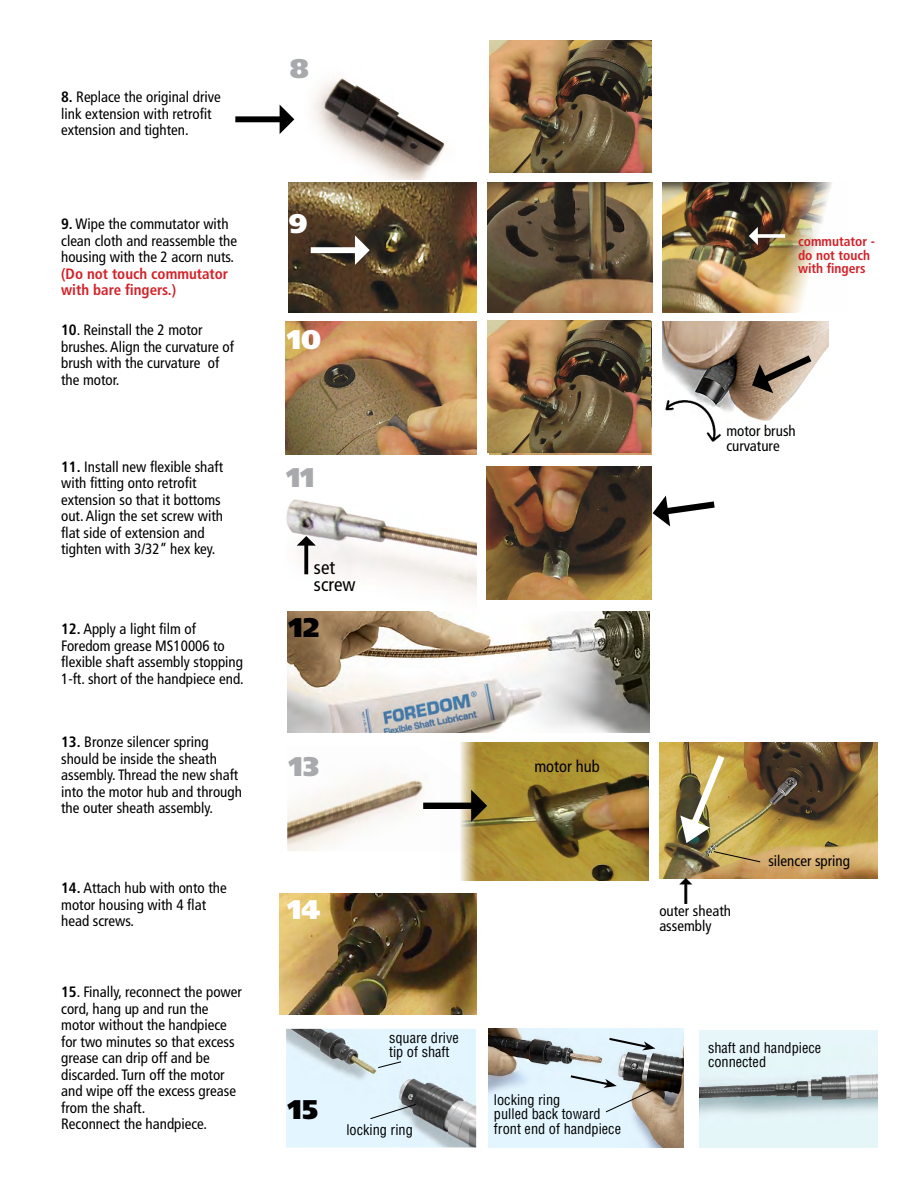
<style>
.page{position:relative;width:918px;height:1188px;background:#fff}
.page>*{position:absolute;margin:0;border:0;box-sizing:border-box;transform-origin:0 0}
.t1{font:900 27px "Frutiger LT Std";color:#fff}
.t2{font:900 27px "Frutiger LT Std";color:#a7a9ac}
.t3{font:900 27px "Frutiger LT Std";color:#000}
.t4{font:condensed 19.05px/17px "Frutiger LT Std";color:#000}
.t5{font:condensed 16.5px "Frutiger LT Std";color:#000}
.t6{font:condensed 15px/16.5px "Frutiger LT Std";color:#000}
.t7{font:700 condensed 15px/16.5px "Frutiger LT Std";color:#d2232a}
.t8{font:condensed 14.4px/14.4px "Helvetica";color:#000}
.t9{font:700 condensed 13.5px/13.5px "Frutiger LT Std";color:#d2232a}
.s1{font-weight:700}
</style>
<div class="page">
<img style="left:286px;top:500px;width:191px;height:112px">
<img style="left:487px;top:467px;width:165px;height:133px">
<img style="left:289px;top:183px;width:188px;height:129px">
<img style="left:662px;top:183px;width:170px;height:129px">
<img style="left:487px;top:183px;width:166px;height:129px">
<img style="left:287px;top:774px;width:137px;height:77px">
<img style="left:460px;top:742px;width:189px;height:138px">
<img style="left:287px;top:612px;width:362px;height:120px">
<img style="left:280px;top:894px;width:197px;height:121px">
<img style="left:489px;top:322px;width:162px;height:133px">
<img style="left:286px;top:322px;width:191px;height:133px">
<img style="left:286px;top:1029px;width:190px;height:119px">
<img style="left:488px;top:1029px;width:196px;height:119px">
<img style="left:700px;top:1031px;width:178px;height:117px">
<svg style="left:369px;top:1103px;width:48px;height:17px"></svg>
<svg style="left:377px;top:1061px;width:25px;height:8px"></svg>
<svg style="left:607px;top:1036px;width:48px;height:14px"></svg>
<svg style="left:568px;top:1074px;width:91px;height:39px;background:#bcc3c4"></svg>
<img style="left:659px;top:742px;width:219px;height:136px">
<img style="left:662px;top:322px;width:167px;height:120px">
<img style="left:489px;top:40px;width:163px;height:132px">
<img style="left:488px;top:321px;width:162px;height:132px">
<img style="left:313px;top:77px;width:132px;height:103px">
<svg style="left:650px;top:489px;width:2px;height:40px"></svg>
<svg style="left:749px;top:227px;width:36px;height:18px"></svg>
<svg style="left:297px;top:536px;width:19px;height:38px"></svg>
<svg style="left:423px;top:790px;width:64px;height:33px"></svg>
<img style="left:672px;top:751px;width:89px;height:112px">
<svg style="left:745px;top:343px;width:72px;height:57px;background:#c6b09c"></svg>
<svg style="left:311px;top:235px;width:59px;height:31px;background:#3c2d20"></svg>
<svg style="left:679px;top:878px;width:14px;height:1px"></svg>
<p class="t6" style="left:61px;top:89px;width:161px"><span class="s1">8.</span> Replace the original drive link extension with retrofit extension and tighten.</p>
<p class="t6" style="left:61px;top:216px;width:178px"><span class="s1">9.</span> Wipe the commutator with clean cloth and reassemble the housing with the 2 acorn nuts.</p>
<p class="t7" style="left:61px;top:265px;width:169px">(Do not touch commutator with bare fingers.)</p>
<p class="t6" style="left:61px;top:322px;width:174px"><span class="s1">10</span>. Reinstall the 2 motor brushes. Align the curvature of brush with the curvature of the motor.</p>
<p class="t6" style="left:61px;top:458px;width:163px"><span class="s1">11.</span> Install new flexible shaft with fitting onto retrofit extension so that it bottoms out. Align the set screw with flat side of extension and tighten with 3/32” hex key.</p>
<p class="t6" style="left:61px;top:621px;width:184px"><span class="s1">12.</span> Apply a light film of<br>Foredom grease MS10006 to flexible shaft assembly stopping<br>1-ft. short of the handpiece end.</p>
<p class="t6" style="left:61px;top:734px;width:182px"><span class="s1">13.</span> Bronze silencer spring should be inside the sheath assembly. Thread the new shaft into the motor hub and through the outer sheath assembly.</p>
<p class="t6" style="left:61px;top:880px;width:167px"><span class="s1">14.</span> Attach hub with onto the motor housing with 4 flat head screws.</p>
<p class="t6" style="left:61px;top:984px;width:182px"><span class="s1">15</span>. Finally, reconnect the power cord, hang up and run the motor without the handpiece for two minutes so that excess grease can drip off and be discarded. Turn off the motor and wipe off the excess grease from the shaft.<br>Reconnect the handpiece.</p>
<h1 class="t2" style="left:290px;top:52px;width:20px">8</h1>
<h1 class="t1" style="left:289px;top:207px;width:20px">9</h1>
<h1 class="t1" style="left:287px;top:323px;width:36px">10</h1>
<h1 class="t2" style="left:287px;top:461px;width:30px">11</h1>
<p class="t4" style="left:314px;top:560px;width:43px">set screw</p>
<h1 class="t3" style="left:289px;top:611px;width:32px">12</h1>
<p class="t9" style="left:798px;top:235px;width:79px">commutator - do not touch with fingers</p>
<p class="t6" style="left:726px;top:423px;width:71px;line-height:15px">motor brush curvature</p>
<h1 class="t2" style="left:289px;top:750px;width:32px">13</h1>
<p class="t5" style="left:534px;top:757px;width:67px">motor hub</p>
<p class="t6" style="left:768px;top:853px;width:83px">silencer spring</p>
<h1 class="t1" style="left:287px;top:893px;width:35px">14</h1>
<p class="t6" style="left:659px;top:903px;width:73px;line-height:15px">outer sheath assembly</p>
<p class="t8" style="left:389px;top:1030px;width:71px">square drive tip of shaft</p>
<p class="t8" style="left:708px;top:1040px;width:115px">shaft and handpiece connected</p>
<h1 class="t3" style="left:288px;top:1093px;width:32px">15</h1>
<p class="t8" style="left:346px;top:1122px;width:68px">locking ring</p>
<p class="t8" style="left:494px;top:1092px;width:129px">locking ring<br>pulled back toward front end of handpiece</p>
</div>
